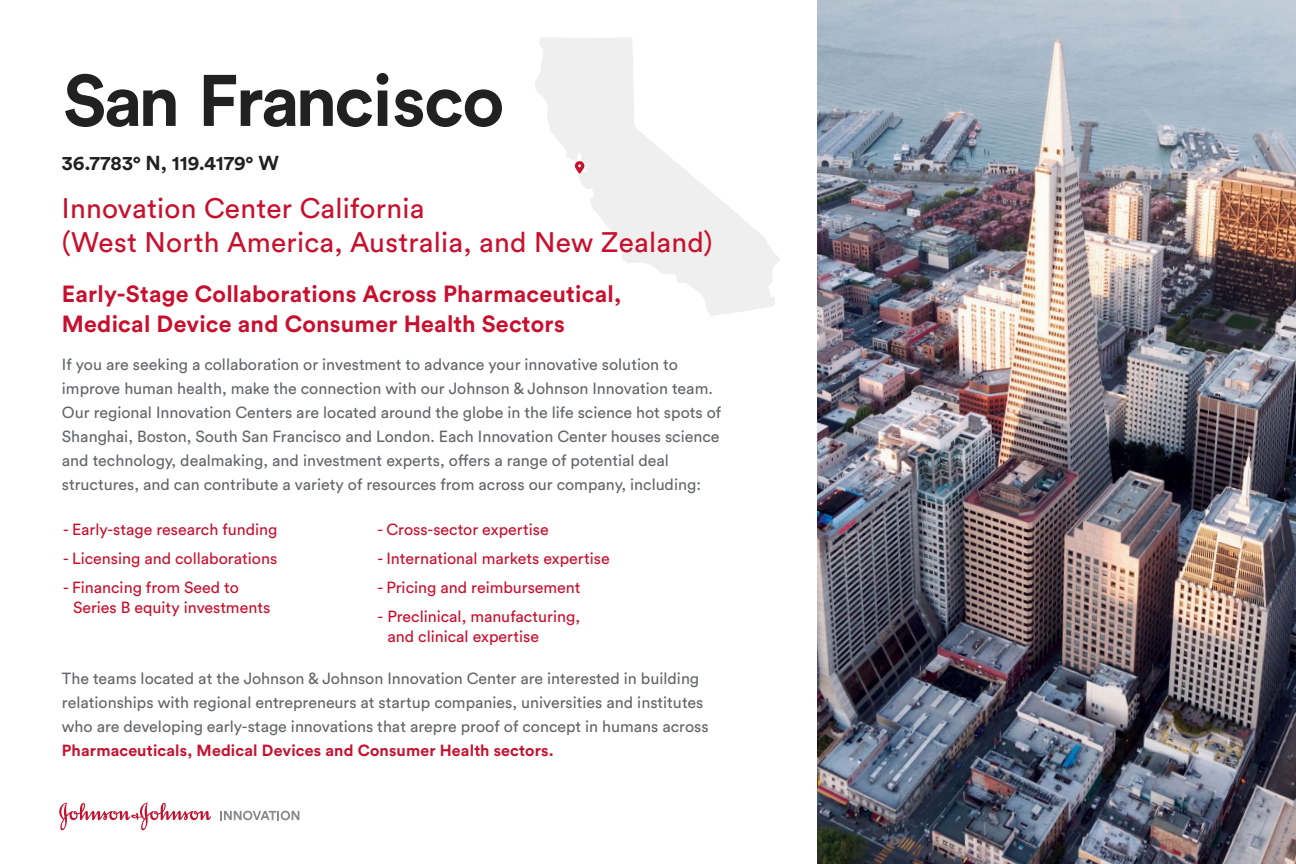
<style>
.page{position:relative;width:1296px;height:864px;background:#fff}
.page>*{position:absolute;margin:0;border:0;box-sizing:border-box;transform-origin:0 0}
.t1{font:700 72px "J&J Circular";letter-spacing:-.04em;color:#212121}
.t2{font:28px/34.4px "J&J Circular";letter-spacing:.01em;color:#c8102e}
.t3{font:700 23.2px/30px "J&J Circular";letter-spacing:.01em;color:#c8102e}
.t4{font:700 20px "J&J Circular";letter-spacing:.005em;color:#212121}
.t5{font:16px/24px "J&J Circular";color:#63666a}
.t6{font:16px/20px "J&J Circular";color:#c8102e}
.t7{font:700 16px "J&J Circular";letter-spacing:.01em;color:#c8102e}
</style>
<div class="page">
<img style="left:817px;top:0;width:479px;height:864px">
<svg style="left:535px;top:38px;width:245px;height:278px"></svg>
<svg style="left:575px;top:161px;width:10px;height:13px"></svg>
<svg style="left:220px;top:811px;width:79px;height:9px"></svg>
<svg style="left:59px;top:803px;width:152px;height:27px"></svg>
<h1 class="t1" style="left:63px;top:51px;width:443px">San Francisco</h1>
<p class="t4" style="left:62px;top:149px;width:218px">36.7783° N, 119.4179° W</p>
<h2 class="t2" style="left:62px;top:189px;width:652px">Innovation Center California<br>(West North America, Australia, and New Zealand)</h2>
<h3 class="t3" style="left:62px;top:278px;width:561px">Early-Stage Collaborations Across Pharmaceutical,<br>Medical Device and Consumer Health Sectors</h3>
<p class="t5" style="left:62px;top:352px;width:661px">If you are seeking a collaboration or investment to advance your innovative solution to improve human health, make the connection with our Johnson &amp; Johnson Innovation team.<br>Our regional Innovation Centers are located around the globe in the life science hot spots of Shanghai, Boston, South San Francisco and London. Each Innovation Center houses science and technology, dealmaking, and investment experts, offers a range of potential deal structures, and can contribute a variety of resources from across our company, including:</p>
<p class="t6" style="left:63px;top:519px;width:216px">- Early-stage research funding</p>
<p class="t6" style="left:63px;top:548px;width:216px">- Licensing and collaborations</p>
<p class="t6" style="left:73px;top:577px;width:199px;text-indent:-10px">- Financing from Seed to<br>Series B equity investments</p>
<p class="t6" style="left:377px;top:519px;width:173px">- Cross-sector expertise</p>
<p class="t6" style="left:377px;top:548px;width:234px">- International markets expertise</p>
<p class="t6" style="left:377px;top:577px;width:205px">- Pricing and reimbursement</p>
<p class="t6" style="left:387px;top:606px;width:194px;text-indent:-10px">- Preclinical, manufacturing, and clinical expertise</p>
<p class="t5" style="left:62px;top:666px;width:648px">The teams located at the Johnson &amp; Johnson Innovation Center are interested in building relationships with regional entrepreneurs at startup companies, universities and institutes who are developing early-stage innovations that arepre proof of concept in humans across</p>
<p class="t7" style="left:62px;top:740px;width:493px">Pharmaceuticals, Medical Devices and Consumer Health sectors.</p>
</div>
